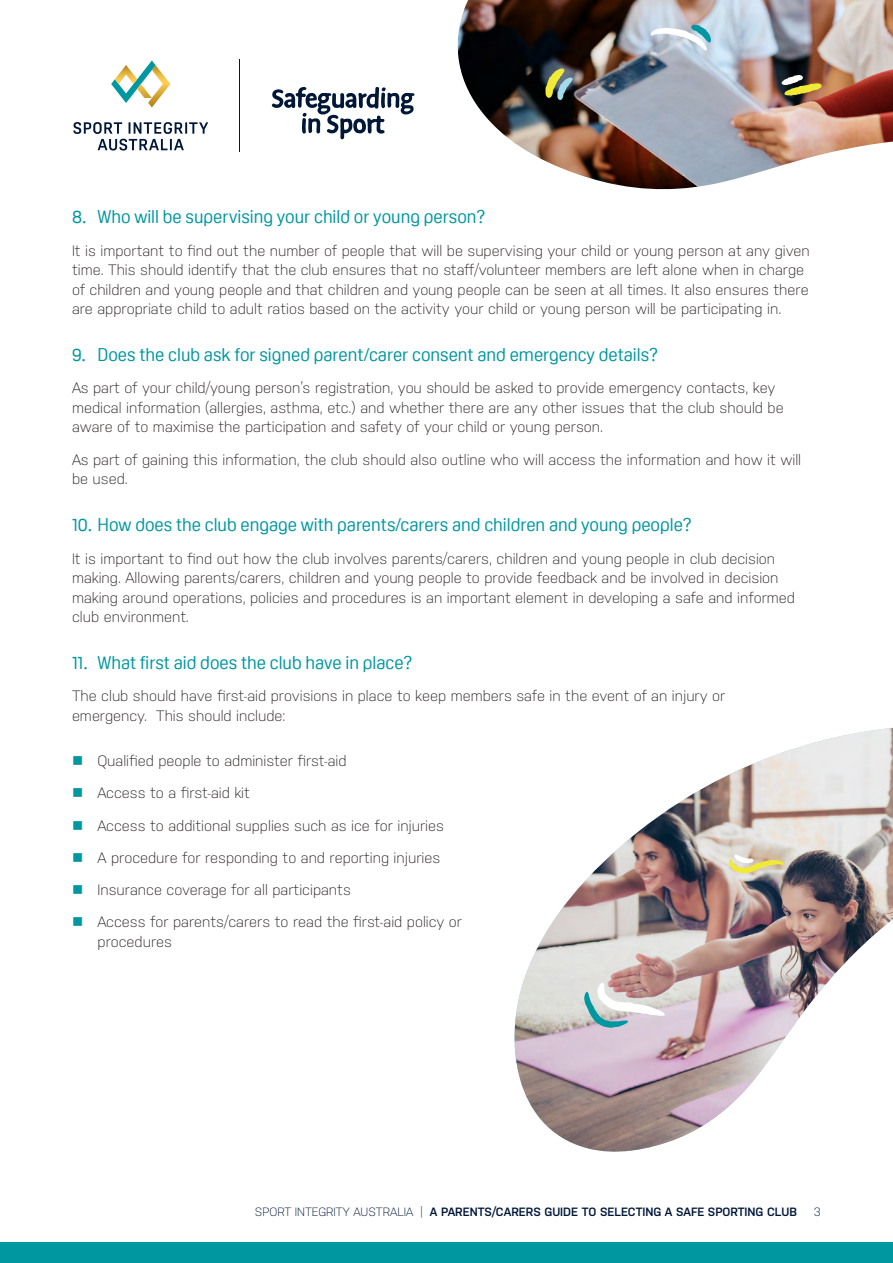
<style>
.page{position:relative;width:893px;height:1263px;background:#fff}
.page>*{position:absolute;margin:0;border:0;box-sizing:border-box;transform-origin:0 0}
.H3-numbered{font:18px "Oscine";color:#0097a0}
.Body{font:300 15px/19.5px "Nudista";color:#292220}
.t1{font:600 12px "Nudista";color:#001738}
.t2{font:300 12px "Nudista";color:#001738}
.s1{font-weight:300}
</style>
<div class="page">
<img style="left:457px;top:0;width:436px;height:190px">
<svg style="left:651px;top:25px;width:60px;height:26px"></svg>
<svg style="left:545px;top:68px;width:28px;height:32px"></svg>
<svg style="left:781px;top:75px;width:41px;height:21px"></svg>
<svg style="left:73px;top:122px;width:135px;height:29px"></svg>
<hr style="left:240px;top:59px;width:1px;height:93px;background:#001738">
<svg style="left:272px;top:87px;width:142px;height:52px"></svg>
<svg style="left:111px;top:60px;width:59px;height:48px"></svg>
<img style="left:514px;top:728px;width:379px;height:424px">
<svg style="left:584px;top:982px;width:81px;height:46px"></svg>
<svg style="left:729px;top:854px;width:55px;height:19px"></svg>
<div style="left:0;top:1242px;width:893px;height:21px;background:#0097a0"></div>
<h3 class="H3-numbered" style="left:72px;top:207px;width:415px">8. Who will be supervising your child or young person?</h3>
<p class="Body" style="left:72px;top:240px;width:739px">It is important to find out the number of people that will be supervising your child or young person at any given time. This should identify that the club ensures that no staff/volunteer members are left alone when in charge of children and young people and that children and young people can be seen at all times. It also ensures there are appropriate child to adult ratios based on the activity your child or young person will be participating in.</p>
<h3 class="H3-numbered" style="left:72px;top:345px;width:588px">9. Does the club ask for signed parent/carer consent and emergency details?</h3>
<p class="Body" style="left:72px;top:378px;width:713px">As part of your child/young person’s registration, you should be asked to provide emergency contacts, key medical information (allergies, asthma, etc.) and whether there are any other issues that the club should be aware of to maximise the participation and safety of your child or young person.</p>
<p class="Body" style="left:72px;top:450px;width:731px">As part of gaining this information, the club should also outline who will access the information and how it will be used.</p>
<h3 class="H3-numbered" style="left:72px;top:515px;width:622px">10. How does the club engage with parents/carers and children and young people?</h3>
<p class="Body" style="left:72px;top:548px;width:724px">It is important to find out how the club involves parents/carers, children and young people in club decision making. Allowing parents/carers, children and young people to provide feedback and be involved in decision making around operations, policies and procedures is an important element in developing a safe and informed club environment.</p>
<h3 class="H3-numbered" style="left:72px;top:653px;width:342px">11. What first aid does the club have in place?</h3>
<p class="Body" style="left:72px;top:686px;width:655px">The club should have first-aid provisions in place to keep members safe in the event of an injury or emergency. This should include:</p>
<p class="Body" style="left:98px;top:751px;width:251px">Qualified people to administer first-aid</p>
<p class="Body" style="left:98px;top:783px;width:154px">Access to a first-aid kit</p>
<p class="Body" style="left:98px;top:815px;width:348px">Access to additional supplies such as ice for injuries</p>
<p class="Body" style="left:98px;top:848px;width:344px">A procedure for responding to and reporting injuries</p>
<p class="Body" style="left:98px;top:880px;width:255px">Insurance coverage for all participants</p>
<p class="Body" style="left:98px;top:912px;width:366px">Access for parents/carers to read the first-aid policy or procedures</p>
<p class="t1" style="left:255px;top:1205px;width:544px"><span class="s1">SPORT INTEGRITY AUSTRALIA |</span> A PARENTS/CARERS GUIDE TO SELECTING A SAFE SPORTING CLUB</p>
<p class="t2" style="left:814px;top:1205px;width:9px">3</p>
</div>
